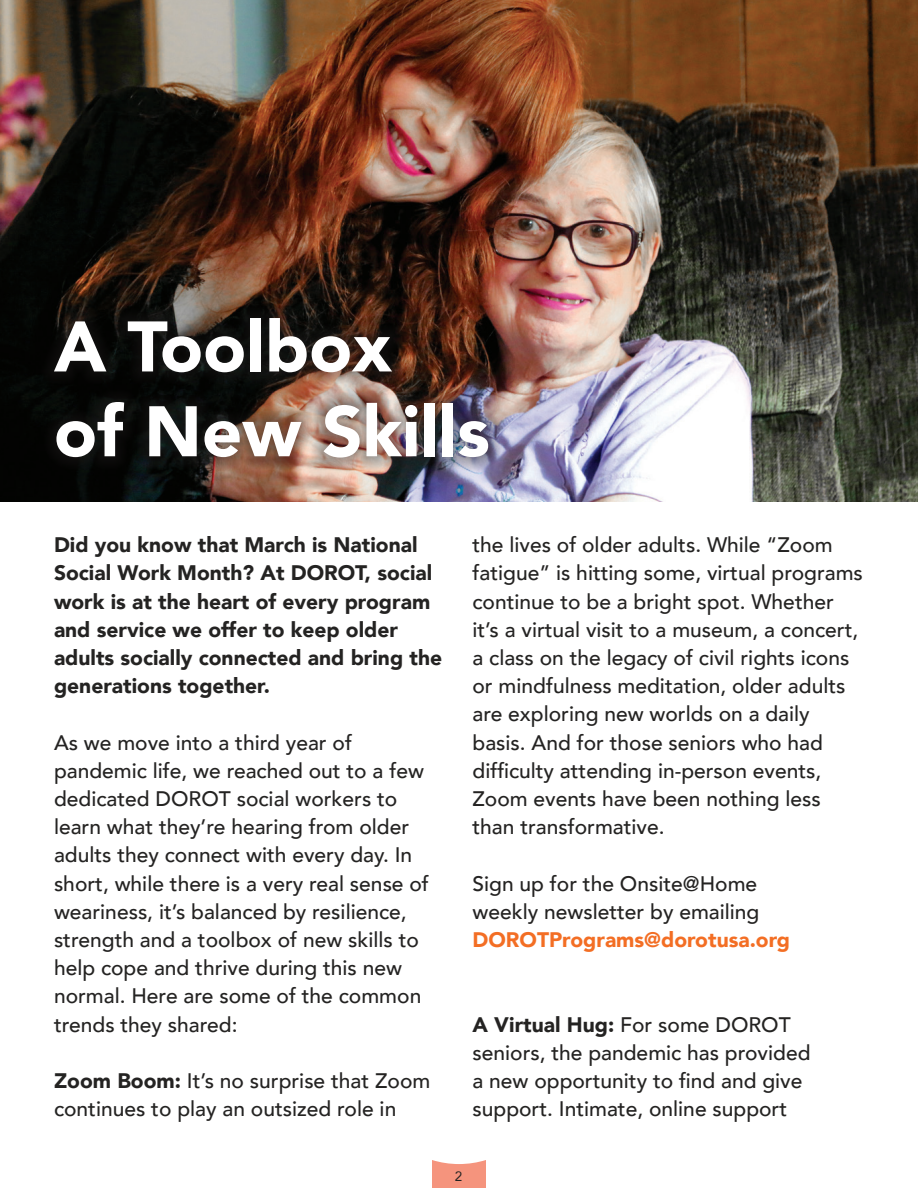
<style>
.page{position:relative;width:918px;height:1188px;background:#fff}
.page>*{position:absolute;margin:0;border:0;box-sizing:border-box;transform-origin:0 0}
.t1{font:900 70.65px "Avenir";color:#fff}
.t2{font:500 21px/28.2px "Avenir";color:#242322}
.t3{font:900 21px/28.2px "Avenir";color:#242322}
.t4{font:13.5px "Avenir";color:#242322}
.s1{font-weight:900}
.s2{font-weight:900;color:#f36e24}
</style>
<div class="page">
<img style="left:0;top:0;width:918px;height:501px">
<svg style="left:432px;top:1160px;width:54px;height:28px;background:#f59e89"></svg>
<div style="left:40px;top:304px;width:462px;height:167px;background:#231f20;opacity:.75"></div>
<p class="t1" style="left:54px;top:286px;width:339px">A Toolbox</p>
<p class="t1" style="left:54px;top:371px;width:437px">of New Skills</p>
<p class="t3" style="left:54px;top:530px;width:390px">Did you know that March is National Social Work Month? At DOROT, social work is at the heart of every program and service we offer to keep older adults socially connected and bring the generations together.</p>
<p class="t2" style="left:54px;top:727px;width:376px">As we move into a third year of pandemic life, we reached out to a few dedicated DOROT social workers to learn what they’re hearing from older adults they connect with every day. In short, while there is a very real sense of weariness, it’s balanced by resilience, strength and a toolbox of new skills to help cope and thrive during this new normal. Here are some of the common trends they shared:</p>
<p class="t2" style="left:54px;top:1065px;width:378px"><span class="s1">Zoom Boom:</span> It’s no surprise that Zoom continues to play an outsized role in</p>
<p class="t2" style="left:473px;top:530px;width:392px">the lives of older adults. While “Zoom fatigue” is hitting some, virtual programs continue to be a bright spot. Whether it’s a virtual visit to a museum, a concert, a class on the legacy of civil rights icons or mindfulness meditation, older adults are exploring new worlds on a daily basis. And for those seniors who had difficulty attending in-person events, Zoom events have been nothing less than transformative.</p>
<p class="t2" style="left:473px;top:868px;width:319px">Sign up for the Onsite@Home weekly newsletter by emailing<br><span class="s2">DOROTPrograms@dorotusa.org</span></p>
<p class="t2" style="left:473px;top:1009px;width:340px"><span class="s1">A Virtual Hug:</span> For some DOROT seniors, the pandemic has provided a new opportunity to find and give support. Intimate, online support</p>
<p class="t4" style="left:455px;top:1166px;width:9px">2</p>
</div>
